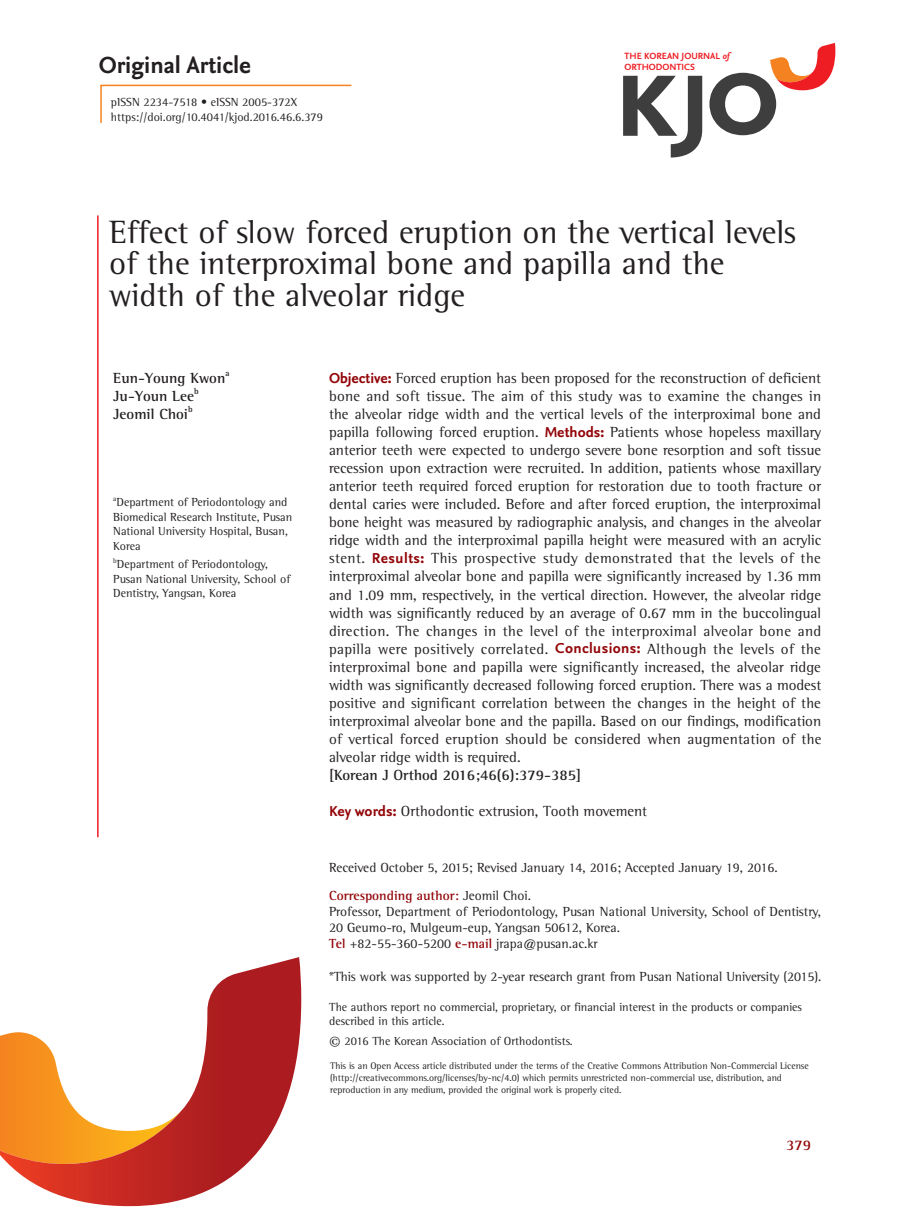
<style>
.page{position:relative;width:919px;height:1217px;background:#fff}
.page>*{position:absolute;margin:0;border:0;box-sizing:border-box;transform-origin:0 0}
.t1{font:33px/31.3px "Rotis Semi Serif Std";color:#231f20}
.t2{font:700 24.3px "Nexus Sans";color:#231f20}
.t3{font:15px/18px "Rotis Semi Serif Std";color:#231f20;text-align:justify}
.t4{font:700 15px "Rotis Semi Serif Std";color:#231f20}
.t5{font:700 15px "Rotis Semi Serif Std";color:#920407}
.t6{font:13.5px/16.2px "Rotis Semi Serif Std";color:#231f20}
.t7{font:12px/14.4px "Rotis Semi Serif Std";color:#231f20}
.t8{font:9.75px/11.7px "Rotis Semi Serif Std";color:#231f20}
.t9{font:9.45px "Nexus Sans Bold SC";color:#ee1d23}
.t10{font:700 8.7px "Rotis Semi Serif Std";color:#231f20}
.t11{font:7.05px "Rotis Semi Serif Std";color:#231f20}
.s1{font-family:"Nexus Sans";font-weight:700;font-style:italic}
.s2{font-family:"Nexus Sans";font-weight:700;color:#920407}
.s3{font-weight:700;color:#920407}
.s4{font-family:"Minion Pro";font-size:16.5px}
</style>
<div class="page">
<hr style="left:97px;top:215px;width:2px;height:622px;background:#ee1d23">
<svg style="left:0;top:957px;width:301px;height:248px"></svg>
<svg style="left:709px;top:43px;width:126px;height:92px"></svg>
<svg style="left:623px;top:76px;width:79px;height:81px"></svg>
<svg style="left:100px;top:84px;width:252px;height:39px"></svg>
<p class="t9" style="left:624px;top:49px;width:106px">THE KOREAN JOURNAL <span class="s1">of</span></p>
<h2 class="t2" style="left:99px;top:50px;width:154px">Original Article</h2>
<p class="t9" style="left:624px;top:61px;width:72px">ORTHODONTICS</p>
<p class="t7" style="left:111px;top:95px;width:213px">pISSN 2234-7518 • eISSN 2005-372X https://doi.org/10.4041/kjod.2016.46.6.379</p>
<h1 class="t1" style="left:109px;top:216px;width:688px">Effect of slow forced eruption on the vertical levels of the interproximal bone and papilla and the width of the alveolar ridge</h1>
<p class="t4" style="left:113px;top:369px;width:114px">Eun-Young Kwon</p>
<p class="t10" style="left:225px;top:368px;width:6px">a</p>
<p class="t4" style="left:113px;top:387px;width:82px">Ju-Youn Lee</p>
<p class="t10" style="left:194px;top:386px;width:6px">b</p>
<p class="t4" style="left:113px;top:405px;width:76px">Jeomil Choi</p>
<p class="t10" style="left:188px;top:404px;width:6px">b</p>
<p class="t11" style="left:113px;top:494px;width:5px">a</p>
<p class="t7" style="left:113px;top:495px;width:180px">Department of Periodontology and<br>Biomedical Research Institute, Pusan<br>National University Hospital, Busan,<br>Korea</p>
<p class="t11" style="left:113px;top:556px;width:5px">b</p>
<p class="t7" style="left:113px;top:557px;width:178px;text-indent:4px">Department of Periodontology,<br>Pusan National University, School of<br>Dentistry, Yangsan, Korea</p>
<p class="t3" style="left:329px;top:369px;width:494px"><span class="s2">Objective:</span> Forced eruption has been proposed for the reconstruction of deficient bone and soft tissue. The aim of this study was to examine the changes in the alveolar ridge width and the vertical levels of the interproximal bone and papilla following forced eruption. <span class="s2">Methods:</span> Patients whose hopeless maxillary anterior teeth were expected to undergo severe bone resorption and soft tissue recession upon extraction were recruited. In addition, patients whose maxillary anterior teeth required forced eruption for restoration due to tooth fracture or dental caries were included. Before and after forced eruption, the interproximal bone height was measured by radiographic analysis, and changes in the alveolar ridge width and the interproximal papilla height were measured with an acrylic stent. <span class="s2">Results:</span> This prospective study demonstrated that the levels of the interproximal alveolar bone and papilla were significantly increased by 1.36 mm and 1.09 mm, respectively, in the vertical direction. However, the alveolar ridge width was significantly reduced by an average of 0.67 mm in the buccolingual direction. The changes in the level of the interproximal alveolar bone and papilla were positively correlated. <span class="s2">Conclusions:</span> Although the levels of the interproximal bone and papilla were significantly increased, the alveolar ridge width was significantly decreased following forced eruption. There was a modest positive and significant correlation between the changes in the height of the interproximal alveolar bone and the papilla. Based on our findings, modification of vertical forced eruption should be considered when augmentation of the alveolar ridge width is required.</p>
<p class="t4" style="left:329px;top:765px;width:254px">[Korean J Orthod 2016;46(6):379-385]</p>
<p class="t3" style="left:329px;top:801px;width:320px"><span class="s2">Key words:</span> Orthodontic extrusion, Tooth movement</p>
<p class="t6" style="left:329px;top:852px;width:450px;line-height:28px">Received October 5, 2015; Revised January 14, 2016; Accepted January 19, 2016.<br><span class="s3">Corresponding author:</span> Jeomil Choi.</p>
<p class="t6" style="left:329px;top:903px;width:493px">Professor, Department of Periodontology, Pusan National University, School of Dentistry,<br>20 Geumo-ro, Mulgeum-eup, Yangsan 50612, Korea.<br><span class="s3">Tel</span> +82-55-360-5200 <span class="s3">e-mail</span> jrapa@pusan.ac.kr</p>
<p class="t6" style="left:329px;top:967px;width:494px">*This work was supported by 2-year research grant from Pusan National University (2015).</p>
<p class="t7" style="left:329px;top:999px;width:474px">The authors report no commercial, proprietary, or financial interest in the products or companies described in this article.</p>
<p class="t8" style="left:330px;top:1059px;width:480px">This is an Open Access article distributed under the terms of the Creative Commons Attribution Non-Commercial License (http://creativecommons.org/licenses/by-nc/4.0) which permits unrestricted non-commercial use, distribution, and reproduction in any medium, provided the original work is properly cited.</p>
<p class="t7" style="left:329px;top:1033px;width:245px"><span class="s4">©</span> 2016 The Korean Association of Orthodontists.</p>
<p class="t5" style="left:786px;top:1135px;width:27px">379</p>
</div>
